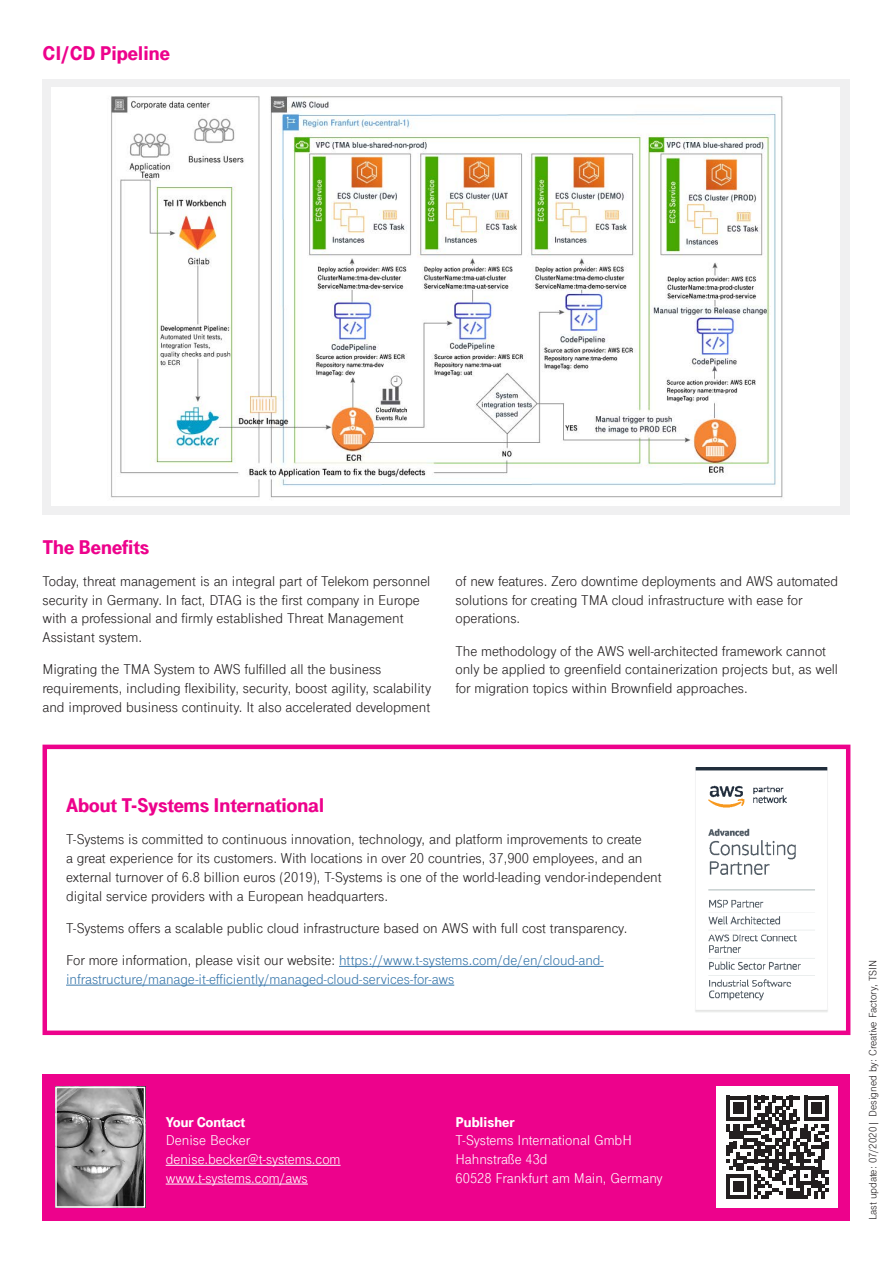
<style>
.page{position:relative;width:893px;height:1263px;background:#fff}
.page>*{position:absolute;margin:0;border:0;box-sizing:border-box;transform-origin:0 0}
.Heading_magenta_01{font:900 21px "Tele Grotesk Next";color:#ed028c}
.Body_copy{font:15px/18.8px "Tele Grotesk Next";color:#231f20}
.Body_copy-2{font:15px/18.8px "Tele Grotesk Next";color:#3877ab}
.Text_10_Nor_Weiss{font:15px/18.8px "Tele Grotesk Next";color:#fff}
.Zwischenheadline_10{font:900 15px "Tele Grotesk Next";color:#fff}
.Kolumnentitel_7_5_No{font:11.25px "Tele Grotesk Next";color:#231f20}
.s1{color:#231f20}
.s2{font-weight:900}
</style>
<div class="page">
<div style="left:43px;top:745px;width:807px;height:290px;border:4px solid #ed028c"></div>
<div style="left:43px;top:1074px;width:807px;height:146px;background:#ed028c"></div>
<hr style="left:166px;top:1165px;width:175px;height:1px;background:#fff">
<hr style="left:166px;top:1184px;width:142px;height:1px;background:#fff">
<div style="left:43px;top:79px;width:807px;height:436px;background:#f0f0f1"></div>
<div style="left:51px;top:88px;width:789px;height:418px;background:#fff"></div>
<img style="left:110px;top:96px;width:673px;height:402px">
<div style="left:717px;top:1087px;width:121px;height:121px;background:#fff"></div>
<svg style="left:726px;top:1096px;width:103px;height:102px"></svg>
<img style="left:58px;top:1090px;width:84px;height:115px">
<div style="left:55px;top:1087px;width:90px;height:121px;border:2px solid #fff"></div>
<hr style="left:339px;top:966px;width:265px;height:1px;background:#3877ab">
<hr style="left:66px;top:985px;width:388px;height:1px;background:#3877ab">
<img style="left:695px;top:768px;width:133px;height:244px">
<p class="Heading_magenta_01" style="left:43px;top:41px;width:129px">CI/CD Pipeline</p>
<p class="Heading_magenta_01" style="left:43px;top:535px;width:108px">The Benefits</p>
<p class="Body_copy" style="left:43px;top:572px;width:389px">Today, threat management is an integral part of Telekom personnel security in Germany. In fact, DTAG is the first company in Europe with a professional and firmly established Threat Management Assistant system.</p>
<p class="Body_copy" style="left:43px;top:660px;width:390px">Migrating the TMA System to AWS fulfilled all the business requirements, including flexibility, security, boost agility, scalability and improved business continuity. It also accelerated development</p>
<p class="Body_copy" style="left:455px;top:572px;width:384px">of new features. Zero downtime deployments and AWS automated solutions for creating TMA cloud infrastructure with ease for operations.</p>
<p class="Body_copy" style="left:455px;top:641px;width:384px">The methodology of the AWS well-architected framework cannot only be applied to greenfield containerization projects but, as well for migration topics within Brownfield approaches.</p>
<p class="Heading_magenta_01" style="left:66px;top:793px;width:260px">About T-Systems International</p>
<p class="Body_copy" style="left:66px;top:830px;width:597px">T-Systems is committed to continuous innovation, technology, and platform improvements to create<br>a great experience for its customers. With locations in over 20 countries, 37,900 employees, and an external turnover of 6.8 billion euros (2019), T-Systems is one of the world-leading vendor-independent digital service providers with a European headquarters.</p>
<p class="Body_copy" style="left:66px;top:919px;width:563px">T-Systems offers a scalable public cloud infrastructure based on AWS with full cost transparency.</p>
<p class="Body_copy-2" style="left:66px;top:951px;width:539px"><span class="s1">For more information, please visit our website:</span> https://www.t-systems.com/de/en/cloud-and&shy;infrastructure/manage-it-efficiently/managed-cloud-services-for-aws</p>
<p class="Zwischenheadline_10" style="left:166px;top:1113px;width:81px">Your Contact</p>
<p class="Text_10_Nor_Weiss" style="left:166px;top:1131px;width:86px">Denise Becker</p>
<p class="Text_10_Nor_Weiss" style="left:166px;top:1150px;width:176px">denise.becker@t-systems.com</p>
<p class="Text_10_Nor_Weiss" style="left:166px;top:1169px;width:144px">www.t-systems.com/aws</p>
<p class="Text_10_Nor_Weiss" style="left:456px;top:1112px;width:178px"><span class="s2">Publisher<br></span>T-Systems International GmbH</p>
<p class="Text_10_Nor_Weiss" style="left:456px;top:1150px;width:94px">Hahnstraße 43d</p>
<p class="Text_10_Nor_Weiss" style="left:456px;top:1169px;width:209px">60528 Frankfurt am Main, Germany</p>
<p class="Kolumnentitel_7_5_No" style="left:866px;top:1220px;width:262px;rotate:-90deg">Last update: 07/2020| Designed by: Creative Factory, TSIN</p>
</div>
